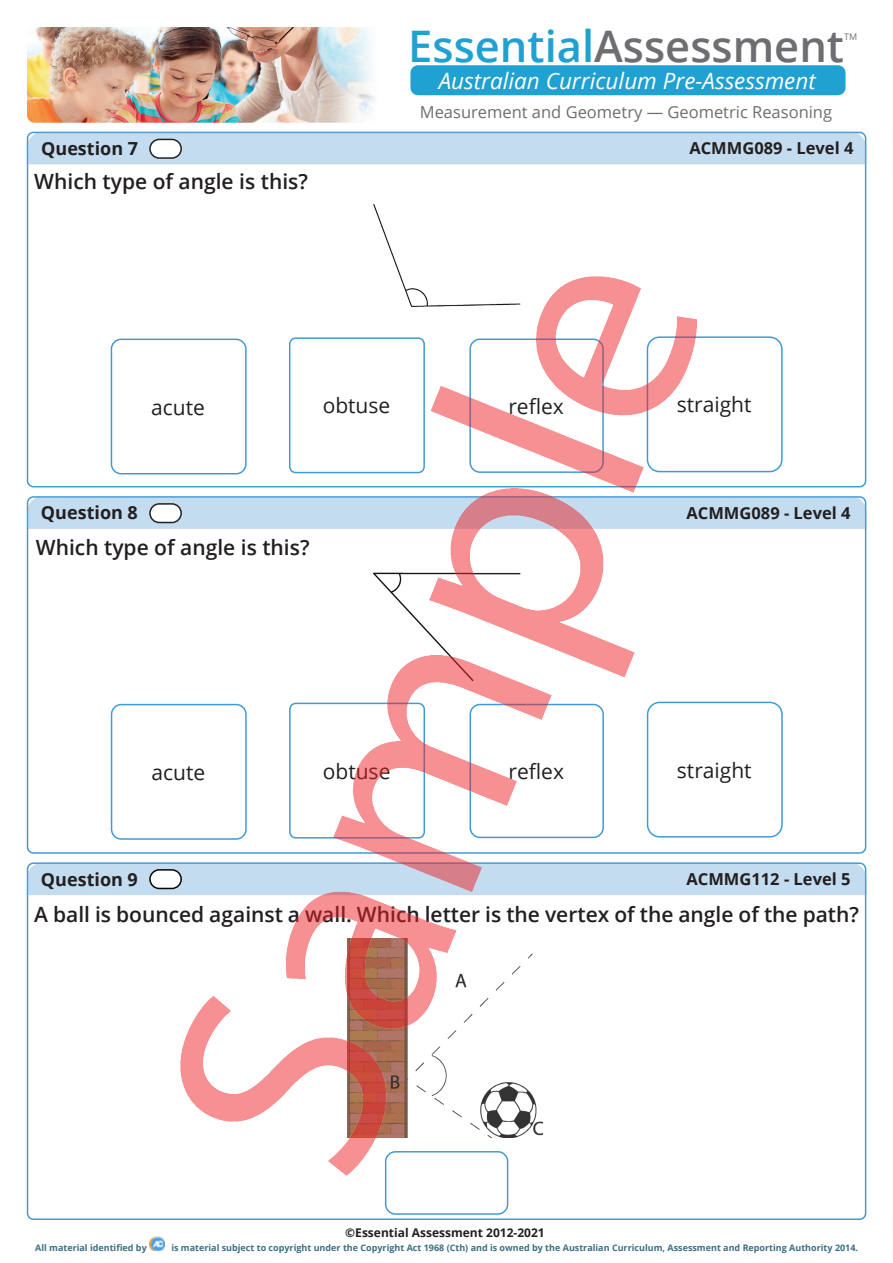
<style>
.page{position:relative;width:893px;height:1263px;background:#fff}
.page>*{position:absolute;margin:0;border:0;box-sizing:border-box;transform-origin:0 0}
.t1{font:600 43.5px "Open Sans";color:#6d6e72}
.t2{font:italic 22.5px "Open Sans";color:#fff}
.t3{font:600 21px "Open Sans";color:#231f20}
.t4{font:21px "Open Sans";color:#231f20}
.t5{font:700 18px "Open Sans";color:#231f20}
.t6{font:700 16.5px "Open Sans";color:#231f20}
.t7{font:16.5px "Open Sans";color:#6d6e72}
.t8{font:700 12px "Open Sans";color:#231f20}
.t9{font:700 9px "Open Sans";color:#3c6f83}
.t10{font:9px "Open Sans";color:#6d6e72}
.s1{color:#1fa1d2}
</style>
<div class="page">
<svg style="left:27px;top:862px;width:839px;height:33px;background:#bdd9ee"></svg>
<div style="left:111px;top:339px;width:136px;height:135px;border:2px solid #429ad4;border-radius:10px"></div>
<div style="left:647px;top:336px;width:136px;height:136px;border:2px solid #429ad4;border-radius:12px"></div>
<svg style="left:27px;top:132px;width:839px;height:32px;background:#bdd9ee"></svg>
<div style="left:111px;top:704px;width:136px;height:136px;border:2px solid #429ad4;border-radius:10px"></div>
<div style="left:647px;top:702px;width:136px;height:136px;border:2px solid #429ad4;border-radius:12px"></div>
<svg style="left:27px;top:496px;width:839px;height:33px;background:#bdd9ee"></svg>
<img style="left:27px;top:27px;width:341px;height:96px">
<div style="left:410px;top:65px;width:435px;height:30px;background:#1fa1d2;border-radius:8px"></div>
<img style="left:148px;top:31px;width:597px;height:1220px">
<p class="t1" style="left:408px;top:17px;width:437px"><span class="s1">Essential</span>Assessment</p>
<p class="t10" style="left:844px;top:30px;width:15px">TM</p>
<p class="t2" style="left:439px;top:65px;width:378px">Australian Curriculum Pre-Assessment</p>
<p class="t7" style="left:420px;top:100px;width:414px">Measurement and Geometry ― Geometric Reasoning</p>
<p class="t5" style="left:41px;top:136px;width:98px">Question 7</p>
<p class="t6" style="left:689px;top:137px;width:166px">ACMMG089 - Level 4</p>
<p class="t3" style="left:34px;top:167px;width:275px">Which type of angle is this?</p>
<p class="t4" style="left:151px;top:393px;width:55px">acute</p>
<p class="t4" style="left:323px;top:391px;width:69px">obtuse</p>
<p class="t4" style="left:508px;top:392px;width:57px">reflex</p>
<p class="t4" style="left:677px;top:390px;width:76px">straight</p>
<p class="t5" style="left:41px;top:500px;width:98px">Question 8</p>
<p class="t6" style="left:686px;top:501px;width:166px">ACMMG089 - Level 4</p>
<p class="t3" style="left:36px;top:533px;width:275px">Which type of angle is this?</p>
<p class="t4" style="left:151px;top:758px;width:55px">acute</p>
<p class="t4" style="left:323px;top:757px;width:69px">obtuse</p>
<p class="t4" style="left:508px;top:757px;width:57px">reflex</p>
<p class="t4" style="left:677px;top:756px;width:76px">straight</p>
<p class="t5" style="left:41px;top:866px;width:98px">Question 9</p>
<p class="t6" style="left:686px;top:867px;width:166px">ACMMG112 - Level 5</p>
<p class="t3" style="left:34px;top:900px;width:826px">A ball is bounced against a wall. Which letter is the vertex of the angle of the path?</p>
<p class="t8" style="left:345px;top:1224px;width:201px">©Essential Assessment 2012-2021</p>
<p class="t9" style="left:35px;top:1241px;width:113px">All material identified by</p>
<p class="t9" style="left:171px;top:1241px;width:688px">is material subject to copyright under the Copyright Act 1968 (Cth) and is owned by the Australian Curriculum, Assessment and Reporting Authority 2014.</p>
</div>
